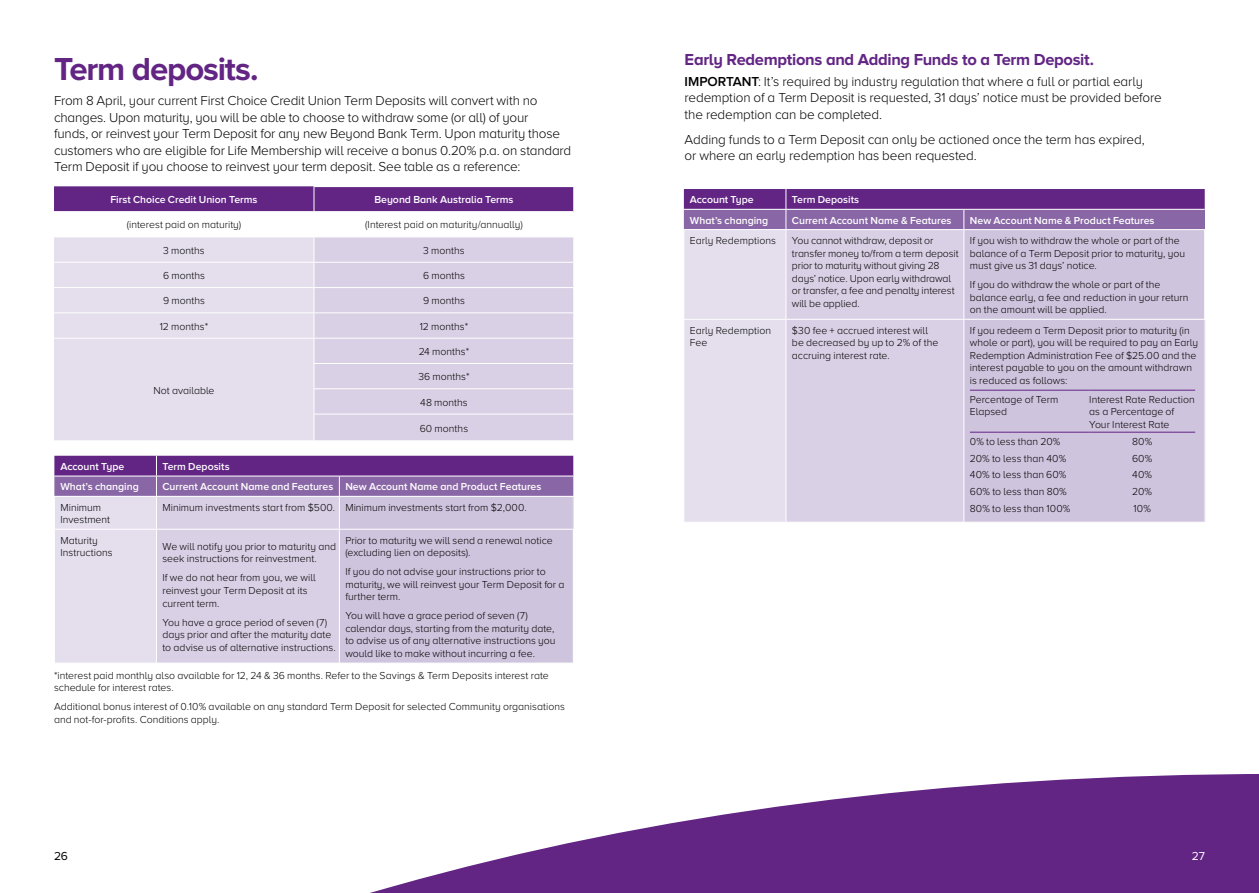
<style>
.page{position:relative;width:1259px;height:893px;background:#fff}
.page>*{position:absolute;margin:0;border:0;box-sizing:border-box;transform-origin:0 0}
.t1{font:700 33px "Proxima Nova A";letter-spacing:-.035em;color:#622584}
.t2{font:700 16.5px "Proxima Nova A";letter-spacing:-.02em;color:#622584}
.t3{font:300 13.5px/16.5px "Proxima Nova A";letter-spacing:-.01em;color:#000}
.t4{font:12px "Proxima Nova A";color:#000}
.t5{font:12px "Proxima Nova A";color:#fff}
.t6{font:300 10.5px/12.6px "Proxima Nova A";color:#000}
.t7{font:600 10.5px "Proxima Nova A";color:#fff}
.s1{font-weight:600}
</style>
<div class="page">
<svg style="left:54px;top:186px;width:520px;height:254px;background:#d6cbe2"></svg>
<hr style="left:573px;top:497px;width:1px;height:32px;background:#e4deed">
<svg style="left:54px;top:456px;width:519px;height:207px;background:#c4b4d4"></svg>
<hr style="left:54px;top:476px;width:102px;height:1px;background:#fff">
<hr style="left:54px;top:529px;width:102px;height:1px;background:#fff">
<hr style="left:54px;top:530px;width:1px;height:133px;background:#fff">
<hr style="left:156px;top:529px;width:183px;height:1px;background:#fff">
<hr style="left:156px;top:530px;width:1px;height:133px;background:#fff">
<hr style="left:339px;top:529px;width:234px;height:1px;background:#fff">
<hr style="left:339px;top:530px;width:1px;height:133px;background:#fff">
<hr style="left:1204px;top:320px;width:1px;height:202px;background:#e4deed">
<svg style="left:684px;top:189px;width:520px;height:333px;background:#cbbdd9"></svg>
<hr style="left:684px;top:209px;width:102px;height:1px;background:#fff">
<hr style="left:785px;top:230px;width:1px;height:89px;background:#fff">
<hr style="left:963px;top:230px;width:1px;height:89px;background:#fff">
<hr style="left:683px;top:319px;width:103px;height:1px;background:#fff">
<hr style="left:786px;top:319px;width:178px;height:1px;background:#fff">
<hr style="left:964px;top:319px;width:241px;height:1px;background:#fff">
<hr style="left:786px;top:229px;width:178px;height:1px;background:#fff">
<hr style="left:964px;top:229px;width:241px;height:1px;background:#fff">
<hr style="left:970px;top:390px;width:119px;height:1px;background:#622584">
<hr style="left:1089px;top:390px;width:106px;height:1px;background:#622584">
<hr style="left:970px;top:432px;width:119px;height:1px;background:#622584">
<hr style="left:1089px;top:432px;width:106px;height:1px;background:#622584">
<svg style="left:370px;top:774px;width:889px;height:119px;fill:#622584"></svg>
<h1 class="t1" style="left:54px;top:50px;width:206px">Term deposits.</h1>
<p class="t3" style="left:54px;top:92px;width:519px">From 8 April, your current First Choice Credit Union Term Deposits will convert with no changes. Upon maturity, you will be able to choose to withdraw some (or all) of your<br>funds, or reinvest your Term Deposit for any new Beyond Bank Term. Upon maturity those customers who are eligible for Life Membership will receive a bonus 0.20% p.a. on standard Term Deposit if you choose to reinvest your term deposit. See table as a reference:</p>
<p class="t7" style="left:110px;top:194px;width:149px">First Choice Credit Union Terms</p>
<p class="t7" style="left:374px;top:194px;width:141px">Beyond Bank Australia Terms</p>
<p class="t6" style="left:127px;top:219px;width:116px">(interest paid on maturity)</p>
<p class="t6" style="left:365px;top:219px;width:159px">(Interest paid on maturity/annually)</p>
<p class="t6" style="left:163px;top:244px;width:43px">3 months</p>
<p class="t6" style="left:423px;top:244px;width:43px">3 months</p>
<p class="t6" style="left:163px;top:269px;width:43px">6 months</p>
<p class="t6" style="left:423px;top:269px;width:43px">6 months</p>
<p class="t6" style="left:163px;top:294px;width:43px">9 months</p>
<p class="t6" style="left:423px;top:294px;width:43px">9 months</p>
<p class="t6" style="left:160px;top:320px;width:50px">12 months*</p>
<p class="t6" style="left:420px;top:320px;width:50px">12 months*</p>
<p class="t6" style="left:153px;top:384px;width:63px">Not available</p>
<p class="t6" style="left:419px;top:345px;width:52px">24 months*</p>
<p class="t6" style="left:418px;top:370px;width:53px">36 months*</p>
<p class="t6" style="left:420px;top:396px;width:49px">48 months</p>
<p class="t6" style="left:420px;top:422px;width:50px">60 months</p>
<p class="t7" style="left:60px;top:461px;width:65px">Account Type</p>
<p class="t7" style="left:162px;top:461px;width:69px">Term Deposits</p>
<p class="t7" style="left:60px;top:481px;width:80px">What’s changing</p>
<p class="t7" style="left:162px;top:481px;width:380px">Current Account Name and Features New Account Name and Product Features</p>
<p class="t6" style="left:60px;top:501px;width:51px">Minimum<br>Investment</p>
<p class="t6" style="left:162px;top:501px;width:366px">Minimum investments start from $500. Minimum investments start from $2,000.</p>
<p class="t6" style="left:60px;top:534px;width:54px">Maturity<br>Instructions</p>
<p class="t6" style="left:162px;top:540px;width:175px">We will notify you prior to maturity and seek instructions for reinvestment.</p>
<p class="t6" style="left:162px;top:571px;width:155px">If we do not hear from you, we will reinvest your Term Deposit at its current term.</p>
<p class="t6" style="left:162px;top:616px;width:175px">You have a grace period of seven (7) days prior and after the maturity date to advise us of alternative instructions.</p>
<p class="t6" style="left:345px;top:534px;width:209px">Prior to maturity we will send a renewal notice (excluding lien on deposits).</p>
<p class="t6" style="left:345px;top:565px;width:221px">If you do not advise your instructions prior to maturity, we will reinvest your Term Deposit for a further term.</p>
<p class="t6" style="left:345px;top:609px;width:212px">You will have a grace period of seven (7) calendar days, starting from the maturity date, to advise us of any alternative instructions you would like to make without incurring a fee.</p>
<p class="t6" style="left:54px;top:669px;width:496px">*interest paid monthly also available for 12, 24 &amp; 36 months. Refer to the Savings &amp; Term Deposits interest rate schedule for interest rates.</p>
<p class="t6" style="left:54px;top:700px;width:512px">Additional bonus interest of 0.10% available on any standard Term Deposit for selected Community organisations and not-for-profits. Conditions apply.</p>
<h2 class="t2" style="left:684px;top:50px;width:411px">Early Redemptions and Adding Funds to a Term Deposit.</h2>
<p class="t3" style="left:684px;top:73px;width:478px"><span class="s1">IMPORTANT</span>: It’s required by industry regulation that where a full or partial early redemption of a Term Deposit is requested, 31 days’ notice must be provided before the redemption can be completed.</p>
<p class="t3" style="left:684px;top:131px;width:462px">Adding funds to a Term Deposit can only be actioned once the term has expired, or where an early redemption has been requested.</p>
<p class="t7" style="left:690px;top:194px;width:65px">Account Type</p>
<p class="t7" style="left:792px;top:194px;width:69px">Term Deposits</p>
<p class="t7" style="left:690px;top:214px;width:80px">What’s changing</p>
<p class="t7" style="left:792px;top:214px;width:161px">Current Account Name &amp; Features</p>
<p class="t7" style="left:970px;top:214px;width:186px">New Account Name &amp; Product Features</p>
<p class="t6" style="left:690px;top:234px;width:87px">Early Redemptions</p>
<p class="t6" style="left:792px;top:234px;width:168px">You cannot withdraw, deposit or transfer money to/from a term deposit prior to maturity without giving 28 days’ notice. Upon early withdrawal or transfer, a fee and penalty interest will be applied.</p>
<p class="t6" style="left:970px;top:234px;width:217px">If you wish to withdraw the whole or part of the balance of a Term Deposit prior to maturity, you must give us 31 days’ notice.</p>
<p class="t6" style="left:970px;top:278px;width:220px">If you do withdraw the whole or part of the balance early, a fee and reduction in your return on the amount will be applied.</p>
<p class="t6" style="left:690px;top:324px;width:83px">Early Redemption<br>Fee</p>
<p class="t6" style="left:792px;top:324px;width:148px">$30 fee + accrued interest will be decreased by up to 2% of the accruing interest rate.</p>
<p class="t6" style="left:970px;top:324px;width:230px">If you redeem a Term Deposit prior to maturity (in whole or part), you will be required to pay an Early Redemption Administration Fee of $25.00 and the interest payable to you on the amount withdrawn is reduced as follows:</p>
<p class="t6" style="left:970px;top:393px;width:90px">Percentage of Term<br>Elapsed</p>
<p class="t6" style="left:1089px;top:393px;width:107px">Interest Rate Reduction as a Percentage of<br>Your Interest Rate</p>
<p class="t6" style="left:970px;top:435px;width:92px">0% to less than 20%</p>
<p class="t6" style="left:1132px;top:435px;width:22px">80%</p>
<p class="t6" style="left:970px;top:452px;width:98px">20% to less than 40%</p>
<p class="t6" style="left:1132px;top:452px;width:22px">60%</p>
<p class="t6" style="left:970px;top:468px;width:98px">40% to less than 60%</p>
<p class="t6" style="left:1132px;top:468px;width:21px">40%</p>
<p class="t6" style="left:970px;top:485px;width:98px">60% to less than 80%</p>
<p class="t6" style="left:1132px;top:485px;width:21px">20%</p>
<p class="t6" style="left:970px;top:502px;width:102px">80% to less than 100%</p>
<p class="t6" style="left:1133px;top:502px;width:19px">10%</p>
<p class="t4" style="left:54px;top:849px;width:15px">26</p>
<p class="t5" style="left:1192px;top:849px;width:15px">27</p>
</div>
